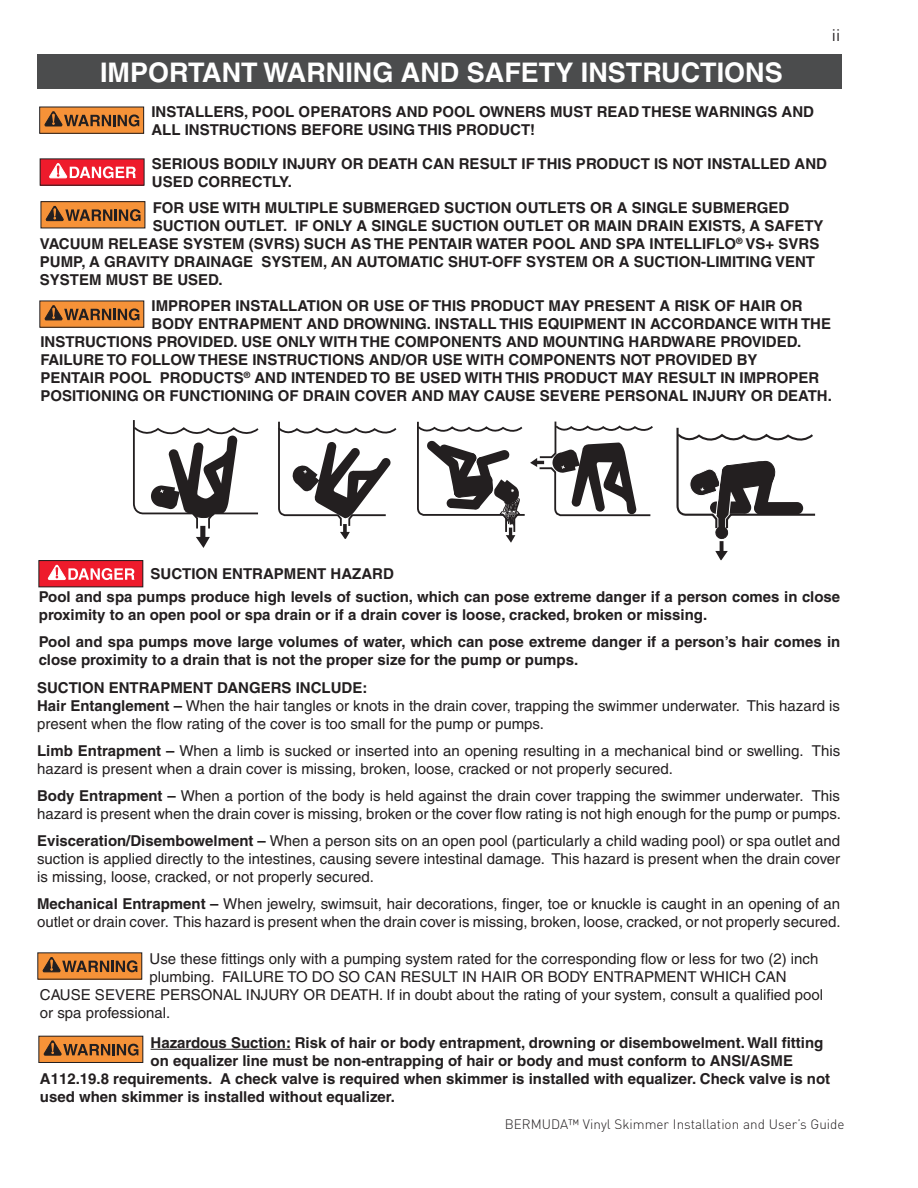
<style>
.page{position:relative;width:918px;height:1188px;background:#fff}
.page>*{position:absolute;margin:0;border:0;box-sizing:border-box;transform-origin:0 0}
.Note{font:700 27px "Helvetica";color:#fff}
.t1{font:16.5px "DIN Pro";color:#231f20}
.warn_txt{font:15px/18px "Helvetica";color:#231f20}
.Note-2{font:700 15px/18px "Helvetica";color:#231f20}
.warn_txt-2{font:700 15px "Helvetica";color:#231f20}
.t2{font:300 13.5px "DIN Pro";color:#231f20}
.s1{font-weight:700}
</style>
<div class="page">
<div style="left:40px;top:107px;width:104px;height:26px;background:#f69238"></div>
<div style="left:39px;top:107px;width:105px;height:27px;border:1px solid #231f20"></div>
<svg style="left:44px;top:111px;width:95px;height:16px"></svg>
<div style="left:40px;top:159px;width:104px;height:26px;background:#ee1b2c"></div>
<svg style="left:49px;top:163px;width:87px;height:16px"></svg>
<div style="left:38px;top:55px;width:804px;height:34px;background:#4b4c4d"></div>
<div style="left:39px;top:561px;width:104px;height:26px;background:#ee1b2c"></div>
<div style="left:38px;top:560px;width:105px;height:27px;border:1px solid #231f20"></div>
<svg style="left:48px;top:564px;width:87px;height:16px"></svg>
<svg style="left:196px;top:537px;width:14px;height:11px"></svg>
<div style="left:200px;top:526px;width:5px;height:13px;background:#231f20"></div>
<svg style="left:133px;top:420px;width:126px;height:110px"></svg>
<div style="left:193px;top:508px;width:22px;height:10px;background:#231f20;border-radius:50%"></div>
<div style="left:192px;top:507px;width:23px;height:11px;border:1px solid #231f20;border-radius:50%"></div>
<svg style="left:278px;top:422px;width:118px;height:117px"></svg>
<svg style="left:715px;top:551px;width:13px;height:9px"></svg>
<svg style="left:720px;top:541px;width:4px;height:12px"></svg>
<svg style="left:676px;top:428px;width:139px;height:111px"></svg>
<svg style="left:417px;top:422px;width:236px;height:121px"></svg>
<div style="left:40px;top:301px;width:104px;height:26px;background:#f69238"></div>
<div style="left:39px;top:300px;width:105px;height:28px;border:1px solid #231f20"></div>
<svg style="left:44px;top:305px;width:95px;height:16px"></svg>
<div style="left:41px;top:202px;width:104px;height:26px;background:#f69238"></div>
<div style="left:41px;top:201px;width:104px;height:27px;border:1px solid #231f20"></div>
<svg style="left:46px;top:205px;width:95px;height:16px"></svg>
<div style="left:38px;top:953px;width:104px;height:26px;background:#f69238"></div>
<svg style="left:42px;top:957px;width:95px;height:16px"></svg>
<hr style="left:151px;top:1049px;width:140px;height:1px;background:#231f20">
<div style="left:39px;top:1036px;width:104px;height:26px;background:#f69238"></div>
<div style="left:38px;top:1036px;width:105px;height:27px;border:1px solid #231f20"></div>
<svg style="left:43px;top:1040px;width:95px;height:16px"></svg>
<p class="Note" style="left:100px;top:56px;width:684px">IMPORTANT WARNING AND SAFETY INSTRUCTIONS</p>
<p class="t1" style="left:832px;top:22px;width:10px">ii</p>
<p class="Note-2" style="left:151px;top:102px;width:664px">INSTALLERS, POOL OPERATORS AND POOL OWNERS MUST READ THESE WARNINGS AND<br>ALL INSTRUCTIONS BEFORE USING THIS PRODUCT!</p>
<p class="Note-2" style="left:152px;top:154px;width:677px">SERIOUS BODILY INJURY OR DEATH CAN RESULT IF THIS PRODUCT IS NOT INSTALLED AND<br>USED CORRECTLY.</p>
<p class="Note-2" style="left:153px;top:198px;width:638px">FOR USE WITH MULTIPLE SUBMERGED SUCTION OUTLETS OR A SINGLE SUBMERGED</p>
<p class="Note-2" style="left:153px;top:216px;width:672px">SUCTION OUTLET. IF ONLY A SINGLE SUCTION OUTLET OR MAIN DRAIN EXISTS, A SAFETY</p>
<p class="Note-2" style="left:40px;top:234px;width:781px">VACUUM RELEASE SYSTEM (SVRS) SUCH AS THE PENTAIR WATER POOL AND SPA INTELLIFLO<sup>®</sup> VS+ SVRS</p>
<p class="Note-2" style="left:40px;top:252px;width:777px">PUMP, A GRAVITY DRAINAGE SYSTEM, AN AUTOMATIC SHUT-OFF SYSTEM OR A SUCTION-LIMITING VENT</p>
<p class="Note-2" style="left:40px;top:270px;width:184px">SYSTEM MUST BE USED.</p>
<p class="warn_txt-2" style="left:152px;top:296px;width:653px">IMPROPER INSTALLATION OR USE OF THIS PRODUCT MAY PRESENT A RISK OF HAIR OR</p>
<p class="warn_txt-2" style="left:152px;top:314px;width:681px">BODY ENTRAPMENT AND DROWNING. INSTALL THIS EQUIPMENT IN ACCORDANCE WITH THE</p>
<p class="warn_txt-2" style="left:40px;top:332px;width:762px">INSTRUCTIONS PROVIDED. USE ONLY WITH THE COMPONENTS AND MOUNTING HARDWARE PROVIDED.</p>
<p class="warn_txt-2" style="left:40px;top:350px;width:719px">FAILURE TO FOLLOW THESE INSTRUCTIONS AND/OR USE WITH COMPONENTS NOT PROVIDED BY</p>
<p class="warn_txt-2" style="left:40px;top:368px;width:780px">PENTAIR POOL PRODUCTS<sup>®</sup> AND INTENDED TO BE USED WITH THIS PRODUCT MAY RESULT IN IMPROPER</p>
<p class="warn_txt-2" style="left:40px;top:386px;width:793px">POSITIONING OR FUNCTIONING OF DRAIN COVER AND MAY CAUSE SEVERE PERSONAL INJURY OR DEATH.</p>
<p class="Note-2" style="left:151px;top:564px;width:245px">SUCTION ENTRAPMENT HAZARD</p>
<p class="Note-2" style="left:39px;top:588px;width:803px">Pool and spa pumps produce high levels of suction, which can pose extreme danger if a person comes in close proximity to an open pool or spa drain or if a drain cover is loose, cracked, broken or missing.</p>
<p class="Note-2" style="left:39px;top:633px;width:803px">Pool and spa pumps move large volumes of water, which can pose extreme danger if a person’s hair comes in close proximity to a drain that is not the proper size for the pump or pumps.</p>
<p class="Note-2" style="left:37px;top:678px;width:332px">SUCTION ENTRAPMENT DANGERS INCLUDE:</p>
<p class="warn_txt" style="left:37px;top:696px;width:805px"><span class="s1">Hair Entanglement –</span> When the hair tangles or knots in the drain cover, trapping the swimmer underwater. This hazard is present when the flow rating of the cover is too small for the pump or pumps.</p>
<p class="warn_txt" style="left:37px;top:741px;width:805px"><span class="s1">Limb Entrapment –</span> When a limb is sucked or inserted into an opening resulting in a mechanical bind or swelling. This hazard is present when a drain cover is missing, broken, loose, cracked or not properly secured.</p>
<p class="warn_txt" style="left:37px;top:786px;width:805px"><span class="s1">Body Entrapment –</span> When a portion of the body is held against the drain cover trapping the swimmer underwater. This hazard is present when the drain cover is missing, broken or the cover flow rating is not high enough for the pump or pumps.</p>
<p class="warn_txt" style="left:37px;top:831px;width:805px;text-align:justify"><span class="s1">Evisceration/Disembowelment –</span> When a person sits on an open pool (particularly a child wading pool) or spa outlet and suction is applied directly to the intestines, causing severe intestinal damage. This hazard is present when the drain cover is missing, loose, cracked, or not properly secured.</p>
<p class="warn_txt" style="left:37px;top:894px;width:805px"><span class="s1">Mechanical Entrapment –</span> When jewelry, swimsuit, hair decorations, finger, toe or knuckle is caught in an opening of an outlet or drain cover. This hazard is present when the drain cover is missing, broken, loose, cracked, or not properly secured.</p>
<p class="warn_txt" style="left:150px;top:949px;width:670px">Use these fittings only with a pumping system rated for the corresponding flow or less for two (2) inch</p>
<p class="warn_txt" style="left:150px;top:967px;width:639px">plumbing. FAILURE TO DO SO CAN RESULT IN HAIR OR BODY ENTRAPMENT WHICH CAN</p>
<p class="warn_txt" style="left:40px;top:985px;width:785px">CAUSE SEVERE PERSONAL INJURY OR DEATH. If in doubt about the rating of your system, consult a qualified pool</p>
<p class="warn_txt" style="left:40px;top:1003px;width:132px">or spa professional.</p>
<p class="Note-2" style="left:151px;top:1033px;width:674px">Hazardous Suction: Risk of hair or body entrapment, drowning or disembowelment. Wall fitting</p>
<p class="Note-2" style="left:151px;top:1051px;width:644px">on equalizer line must be non-entrapping of hair or body and must conform to ANSI/ASME</p>
<p class="Note-2" style="left:40px;top:1069px;width:792px">A112.19.8 requirements. A check valve is required when skimmer is installed with equalizer. Check valve is not</p>
<p class="Note-2" style="left:40px;top:1087px;width:357px">used when skimmer is installed without equalizer.</p>
<p class="t2" style="left:505px;top:1114px;width:341px">BERMUDA™ Vinyl Skimmer Installation and User’s Guide</p>
</div>
